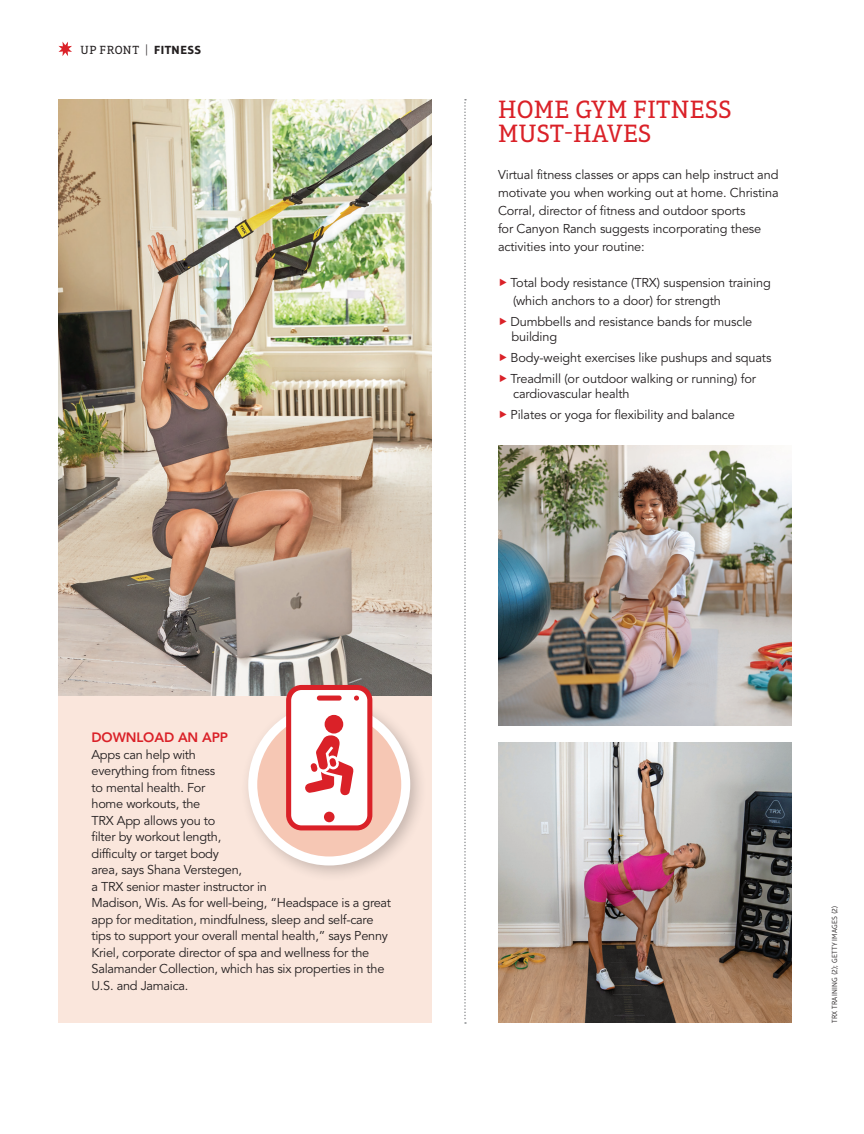
<style>
.page{position:relative;width:864px;height:1134px;background:#fff}
.page>*{position:absolute;margin:0;border:0;box-sizing:border-box;transform-origin:0 0}
.MW_-_Sidebar_Header_Main{font:25.5px/24px "Aptifer Slab LT Pro";letter-spacing:.015em;color:#da2128}
.MW_-_Sub_Head{font:800 13.5px "Avenir LT Pro";letter-spacing:-.01em;color:#da2128}
.MW_-_Box_Copy{font:12.75px/16.5px "Avenir LT Pro";letter-spacing:-.01em;color:#231f20}
.MW_-_FOB_Overline_Text_2{font:12px "Aptifer Slab LT Pro";letter-spacing:.055em;color:#231f20}
.MW_-_Photo_Credit{font:300 7.5px "Aptifer Sans LT Pro";letter-spacing:.025em;color:#231f20}
.s1{font-family:"Aptifer Sans LT Pro";font-weight:300}
.s2{font-family:"Aptifer Sans LT Pro";font-weight:700}
.s3{font-family:"USAT Pi";font-weight:700;color:#da2128}
</style>
<div class="page">
<div style="left:58px;top:696px;width:374px;height:327px;background:#fae6dc"></div>
<img style="left:58px;top:99px;width:374px;height:597px">
<svg style="left:58px;top:42px;width:14px;height:14px"></svg>
<img style="left:498px;top:742px;width:294px;height:281px">
<svg style="left:464px;top:99px;width:2px;height:925px"></svg>
<img style="left:498px;top:446px;width:294px;height:280px">
<div style="left:240px;top:695px;width:188px;height:188px;background:#231f20;opacity:.25"></div>
<svg style="left:253px;top:708px;width:153px;height:153px;background:#f6cdbd"></svg>
<div style="left:248px;top:704px;width:162px;height:162px;border:9px solid #fff;border-radius:50%"></div>
<div style="left:286px;top:685px;width:86px;height:145px;background:#da2128;border-radius:15px"></div>
<div style="left:291px;top:690px;width:76px;height:135px;background:#fff;border-radius:10px"></div>
<svg style="left:354px;top:696px;width:5px;height:5px"></svg>
<div style="left:324px;top:812px;width:11px;height:10px;background:#da2128;border-radius:50%"></div>
<div style="left:317px;top:696px;width:25px;height:5px;background:#da2128;border-radius:3px"></div>
<svg style="left:305px;top:735px;width:49px;height:61px"></svg>
<div style="left:325px;top:715px;width:18px;height:19px;background:#da2128;border-radius:50%"></div>
<p class="MW_-_FOB_Overline_Text_2" style="left:80px;top:43px;width:122px">UP FRONT <span class="s1">|</span> <span class="s2">FITNESS</span></p>
<p class="MW_-_Sidebar_Header_Main" style="left:498px;top:98px;width:235px">HOME GYM FITNESS<br>MUST-HAVES</p>
<p class="MW_-_Box_Copy" style="left:498px;top:165px;width:282px;line-height:18px">Virtual fitness classes or apps can help instruct and motivate you when working out at home. Christina Corral, director of fitness and outdoor sports<br>for Canyon Ranch suggests incorporating these activities into your routine:</p>
<p class="MW_-_Box_Copy" style="left:513px;top:273px;width:259px;line-height:18px;text-indent:-15px"><span class="s3">u</span>Total body resistance (TRX) suspension training (which anchors to a door) for strength</p>
<p class="MW_-_Box_Copy" style="left:512px;top:314px;width:242px;line-height:15px;text-indent:-14px"><span class="s3">u</span>Dumbbells and resistance bands for muscle building</p>
<p class="MW_-_Box_Copy" style="left:498px;top:349px;width:275px"><span class="s3">u</span>Body-weight exercises like pushups and squats</p>
<p class="MW_-_Box_Copy" style="left:513px;top:371px;width:245px;line-height:15px;text-indent:-15px"><span class="s3">u</span>Treadmill (or outdoor walking or running) for cardiovascular health</p>
<p class="MW_-_Box_Copy" style="left:498px;top:406px;width:239px"><span class="s3">u</span>Pilates or yoga for flexibility and balance</p>
<p class="MW_-_Sub_Head" style="left:92px;top:730px;width:138px">DOWNLOAD AN APP</p>
<p class="MW_-_Box_Copy" style="left:92px;top:747px;width:301px">Apps can help with<br>everything from fitness<br>to mental health. For<br>home workouts, the<br>TRX App allows you to<br>filter by workout length,<br>difficulty or target body<br>area, says Shana Verstegen,<br>a TRX senior master instructor in<br>Madison, Wis. As for well-being, “Headspace is a great app for meditation, mindfulness, sleep and self-care tips to support your overall mental health,” says Penny Kriel, corporate director of spa and wellness for the Salamander Collection, which has six properties in the U.S. and Jamaica.</p>
<p class="MW_-_Photo_Credit" style="left:830px;top:1023px;width:119px;rotate:-90deg">TRX TRAINING (2); GETTY IMAGES (2)</p>
</div>
